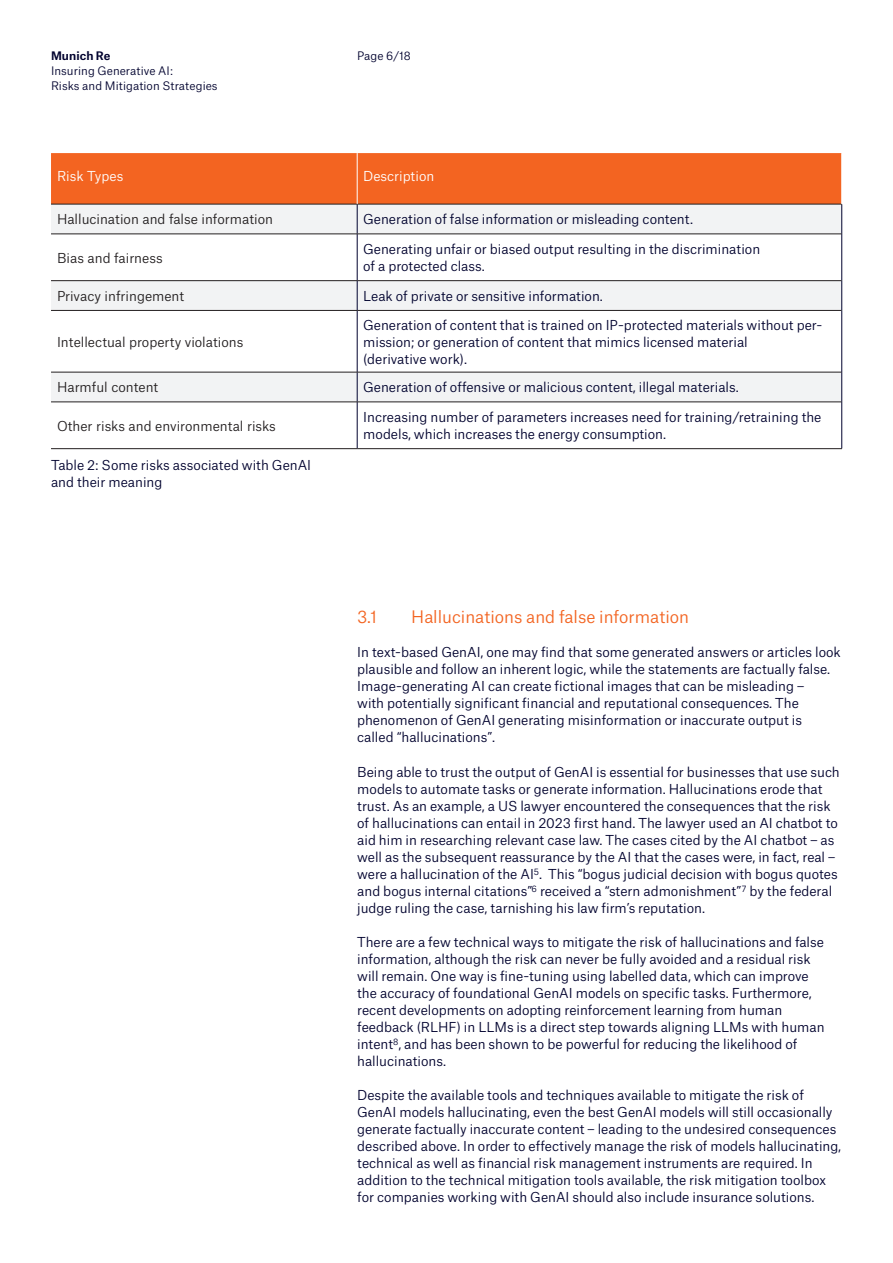
<style>
.page{position:relative;width:893px;height:1263px;background:#fff}
.page>*{position:absolute;margin:0;border:0;box-sizing:border-box;transform-origin:0 0}
.MR_8_75_pt_regular{font:16.5px "Munich Re Neue";color:#f36421}
.MR_8_75_pt_regular-2{font:13.2px/17px "Munich Re Neue";color:#00022e}
.MR_8_75_pt_regular__indent_1{font:13.2px/17px "Munich Re Neue";color:#00022e}
.t1{font:13.2px "Munich Re Neue";color:#231f20}
.t2{font:13.2px "Munich Re Neue";color:#fff}
.t3{font:11.25px/14.9px "Munich Re Neue";letter-spacing:.005em;color:#00022e}
.t4{font:700 11.25px "Munich Re Neue";letter-spacing:.005em;color:#00022e}
</style>
<div class="page">
<div style="left:51px;top:153px;width:790px;height:51px;background:#f36421"></div>
<div style="left:51px;top:205px;width:790px;height:29px;background:#f2f3f4"></div>
<svg style="left:51px;top:235px;width:790px;height:213px"></svg>
<hr style="left:357px;top:204px;width:1px;height:30px;background:#00022e">
<hr style="left:841px;top:204px;width:1px;height:30px;background:#00022e">
<hr style="left:357px;top:234px;width:1px;height:46px;background:#00022e">
<hr style="left:841px;top:234px;width:1px;height:47px;background:#00022e">
<svg style="left:357px;top:281px;width:1px;height:29px"></svg>
<svg style="left:841px;top:281px;width:1px;height:29px"></svg>
<hr style="left:357px;top:311px;width:1px;height:61px;background:#00022e">
<hr style="left:841px;top:310px;width:1px;height:62px;background:#00022e">
<hr style="left:357px;top:372px;width:1px;height:30px;background:#00022e">
<hr style="left:841px;top:372px;width:1px;height:30px;background:#00022e">
<hr style="left:357px;top:402px;width:1px;height:46px;background:#00022e">
<hr style="left:841px;top:402px;width:1px;height:46px;background:#00022e">
<hr style="left:51px;top:204px;width:306px;height:1px;background:#231f20">
<hr style="left:357px;top:204px;width:485px;height:1px;background:#231f20">
<hr style="left:51px;top:234px;width:306px;height:1px;background:#231f20">
<hr style="left:357px;top:234px;width:485px;height:1px;background:#231f20">
<hr style="left:51px;top:280px;width:306px;height:1px;background:#231f20">
<hr style="left:357px;top:280px;width:485px;height:1px;background:#231f20">
<hr style="left:51px;top:310px;width:306px;height:1px;background:#231f20">
<hr style="left:357px;top:310px;width:485px;height:1px;background:#231f20">
<hr style="left:51px;top:372px;width:306px;height:1px;background:#231f20">
<hr style="left:357px;top:372px;width:485px;height:1px;background:#231f20">
<hr style="left:51px;top:402px;width:306px;height:1px;background:#231f20">
<hr style="left:357px;top:402px;width:485px;height:1px;background:#231f20">
<hr style="left:51px;top:448px;width:306px;height:1px;background:#231f20">
<hr style="left:357px;top:448px;width:485px;height:1px;background:#231f20">
<hr style="left:357px;top:153px;width:1px;height:51px;background:#fff">
<p class="t4" style="left:51px;top:47px;width:61px">Munich Re</p>
<p class="t3" style="left:51px;top:62px;width:168px">Insuring Generative AI:<br>Risks and Mitigation Strategies</p>
<p class="t3" style="left:357px;top:47px;width:55px">Page 6/18</p>
<p class="t2" style="left:57px;top:166px;width:68px">Risk Types</p>
<p class="t2" style="left:363px;top:166px;width:73px">Description</p>
<p class="t1" style="left:57px;top:209px;width:217px">Hallucination and false information</p>
<p class="MR_8_75_pt_regular__indent_1" style="left:363px;top:210px;width:332px">Generation of false information or misleading content.</p>
<p class="t1" style="left:57px;top:247px;width:107px">Bias and fairness</p>
<p class="MR_8_75_pt_regular__indent_1" style="left:363px;top:239px;width:398px">Generating unfair or biased output resulting in the discrimination of a protected class.</p>
<p class="t1" style="left:57px;top:285px;width:129px">Privacy infringement</p>
<p class="MR_8_75_pt_regular__indent_1" style="left:363px;top:286px;width:241px">Leak of private or sensitive information.</p>
<p class="t1" style="left:57px;top:331px;width:188px">Intellectual property violations</p>
<p class="MR_8_75_pt_regular__indent_1" style="left:363px;top:315px;width:461px">Generation of content that is trained on IP-protected materials without per&shy;mission; or generation of content that mimics licensed material<br>(derivative work).</p>
<p class="t1" style="left:57px;top:377px;width:103px">Harmful content</p>
<p class="MR_8_75_pt_regular__indent_1" style="left:363px;top:377px;width:377px">Generation of offensive or malicious content, illegal materials.</p>
<p class="t1" style="left:57px;top:415px;width:220px">Other risks and environmental risks</p>
<p class="MR_8_75_pt_regular__indent_1" style="left:363px;top:407px;width:460px">Increasing number of parameters increases need for training/retraining the models, which increases the energy consumption.</p>
<p class="MR_8_75_pt_regular-2" style="left:51px;top:455px;width:262px">Table 2: Some risks associated with GenAI and their meaning</p>
<p class="MR_8_75_pt_regular" style="left:357px;top:604px;width:21px">3.1</p>
<p class="MR_8_75_pt_regular" style="left:411px;top:604px;width:279px">Hallucinations and false information</p>
<p class="MR_8_75_pt_regular-2" style="left:357px;top:643px;width:485px">In text-based GenAI, one may find that some generated answers or articles look plausible and follow an inherent logic, while the statements are factually false.<br>Image-generating AI can create fictional images that can be misleading –<br>with potentially significant financial and reputational consequences. The phenomenon of GenAI generating misinformation or inaccurate output is called “hallucinations”.</p>
<p class="MR_8_75_pt_regular-2" style="left:357px;top:762px;width:484px">Being able to trust the output of GenAI is essential for businesses that use such models to automate tasks or generate information. Hallucinations erode that trust. As an example, a US lawyer encountered the consequences that the risk of hallucinations can entail in 2023 first hand. The lawyer used an AI chatbot to aid him in researching relevant case law. The cases cited by the AI chatbot – as well as the subsequent reassurance by the AI that the cases were, in fact, real – were a hallucination of the AI<sup>5</sup>. This “bogus judicial decision with bogus quotes and bogus internal citations”<sup>6</sup> received a “stern admonishment”<sup>7</sup> by the federal judge ruling the case, tarnishing his law firm’s reputation.</p>
<p class="MR_8_75_pt_regular-2" style="left:357px;top:932px;width:469px">There are a few technical ways to mitigate the risk of hallucinations and false information, although the risk can never be fully avoided and a residual risk will remain. One way is fine-tuning using labelled data, which can improve the accuracy of foundational GenAI models on specific tasks. Furthermore, recent developments on adopting reinforcement learning from human feedback (RLHF) in LLMs is a direct step towards aligning LLMs with human intent<sup>8</sup>, and has been shown to be powerful for reducing the likelihood of hallucinations.</p>
<p class="MR_8_75_pt_regular-2" style="left:357px;top:1085px;width:485px">Despite the available tools and techniques available to mitigate the risk of GenAI models hallucinating, even the best GenAI models will still occasionally generate factually inaccurate content – leading to the undesired consequences described above. In order to effectively manage the risk of models hallucinating, technical as well as financial risk management instruments are required. In addition to the technical mitigation tools available, the risk mitigation toolbox for companies working with GenAI should also include insurance solutions.</p>
</div>
